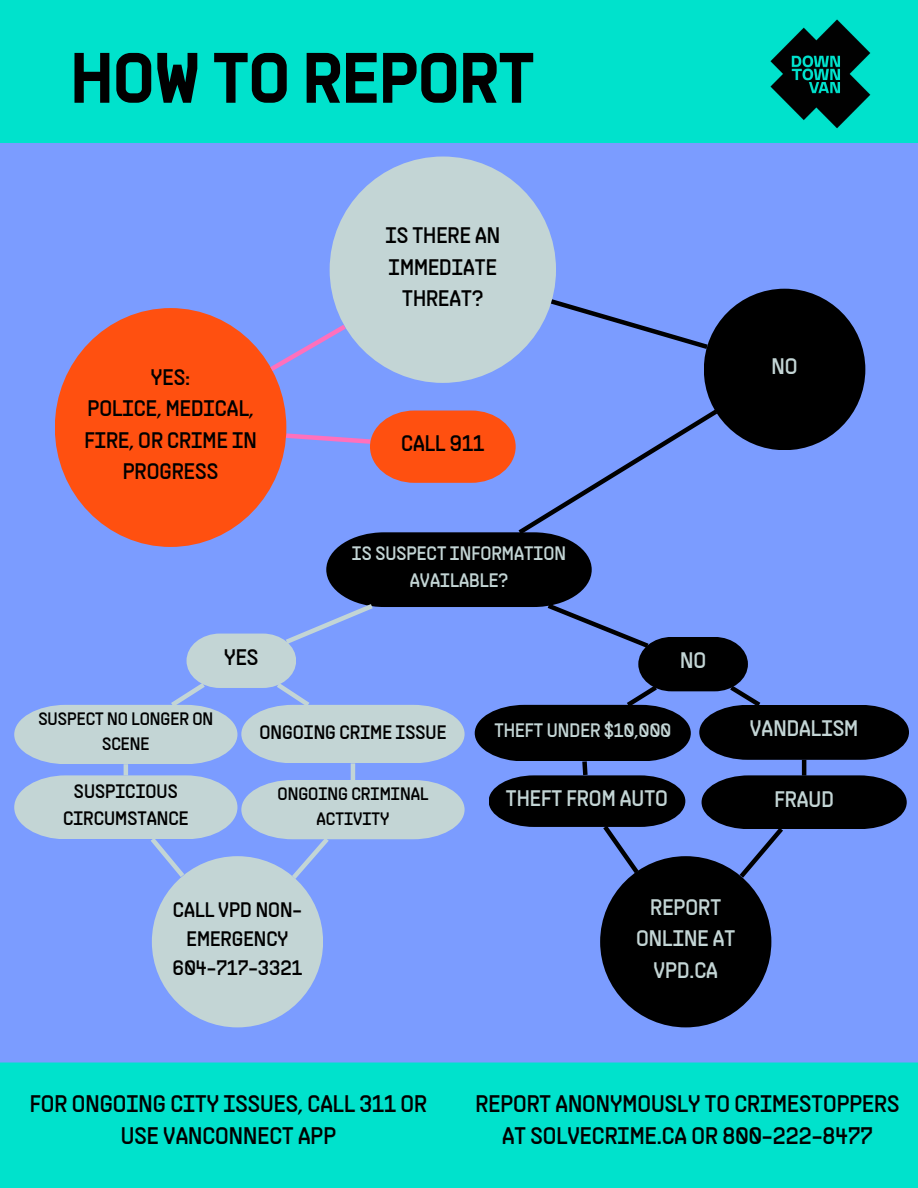
<style>
.page{position:relative;width:918px;height:1188px;background:#7b9cff}
.page>*{position:absolute;margin:0;border:0;box-sizing:border-box;transform-origin:0 0}
.t1{font:700 71.25px "PP Supply Sans";color:#000}
.t2{font:24px/32.7px "PP Supply Sans";color:#000;text-align:center}
.t3{font:22.5px/31.5px "PP Supply Sans";color:#000;text-align:center}
.t4{font:22.5px/31.5px "PP Supply Sans";color:#c3d5d5;text-align:center}
.t5{font:21px/29.2px "PP Supply Sans";color:#000;text-align:center}
.t6{font:19.5px/27px "PP Supply Sans";color:#c3d5d5;text-align:center}
.t7{font:19.5px/27px "PP Supply Sans";color:#000;text-align:center}
.t8{font:18px/24.8px "PP Supply Sans";color:#000;text-align:center}
</style>
<div class="page">
<div style="left:330px;top:157px;width:226px;height:226px;background:#c3d5d5;border-radius:50%"></div>
<div style="left:0;top:0;width:918px;height:143px;background:#00e2cc"></div>
<img style="left:761px;top:14px;width:120px;height:120px">
<div style="left:55px;top:308px;width:231px;height:239px;background:#ff5010;border-radius:50%"></div>
<div style="left:704px;top:289px;width:161px;height:161px;background:#000;border-radius:50%"></div>
<svg style="left:265px;top:321px;width:86px;height:54px"></svg>
<div style="left:152px;top:856px;width:171px;height:171px;background:#c3d5d5;border-radius:50%"></div>
<div style="left:600px;top:856px;width:171px;height:171px;background:#000;border-radius:50%"></div>
<svg style="left:546px;top:296px;width:167px;height:56px"></svg>
<div style="left:0;top:1063px;width:918px;height:125px;background:#00e2cc"></div>
<svg style="left:14px;top:405px;width:895px;height:479px"></svg>
<hr style="left:802px;top:760px;width:4px;height:16px;background:#000">
<p class="t1" style="left:71px;top:52px;width:465px">HOW TO REPORT</p>
<p class="t3" style="left:151px;top:363px;width:41px">YES:</p>
<p class="t3" style="left:84px;top:395px;width:174px">POLICE, MEDICAL,<br>FIRE, OR CRIME IN<br>PROGRESS</p>
<p class="t3" style="left:224px;top:644px;width:36px">YES</p>
<p class="t3" style="left:385px;top:222px;width:116px">IS THERE AN<br>IMMEDIATE<br>THREAT?</p>
<p class="t3" style="left:401px;top:430px;width:85px">CALL 911</p>
<p class="t6" style="left:352px;top:542px;width:216px">IS SUSPECT INFORMATION<br>AVAILABLE?</p>
<p class="t4" style="left:771px;top:353px;width:28px">NO</p>
<p class="t4" style="left:680px;top:647px;width:28px">NO</p>
<p class="t8" style="left:38px;top:708px;width:176px">SUSPECT NO LONGER ON<br>SCENE</p>
<p class="t7" style="left:259px;top:720px;width:188px">ONGOING CRIME ISSUE</p>
<p class="t6" style="left:494px;top:719px;width:178px">THEFT UNDER $10,000</p>
<p class="t4" style="left:750px;top:715px;width:110px">VANDALISM</p>
<p class="t7" style="left:63px;top:780px;width:127px">SUSPICIOUS<br>CIRCUMSTANCE</p>
<p class="t8" style="left:277px;top:783px;width:152px">ONGOING CRIMINAL<br>ACTIVITY</p>
<p class="t4" style="left:506px;top:784px;width:163px">THEFT FROM AUTO</p>
<p class="t4" style="left:774px;top:786px;width:61px">FRAUD</p>
<p class="t5" style="left:173px;top:897px;width:131px">CALL VPD NON-<br>EMERGENCY</p>
<p class="t5" style="left:173px;top:956px;width:131px">604-717-3321</p>
<p class="t4" style="left:636px;top:893px;width:101px">REPORT<br>ONLINE AT<br>VPD.CA</p>
<p class="t2" style="left:30px;top:1089px;width:399px">FOR ONGOING CITY ISSUES, CALL 311 OR<br>USE VANCONNECT APP</p>
<p class="t2" style="left:475px;top:1089px;width:426px">REPORT ANONYMOUSLY TO CRIMESTOPPERS<br>AT SOLVECRIME.CA OR 800-222-8477</p>
</div>
